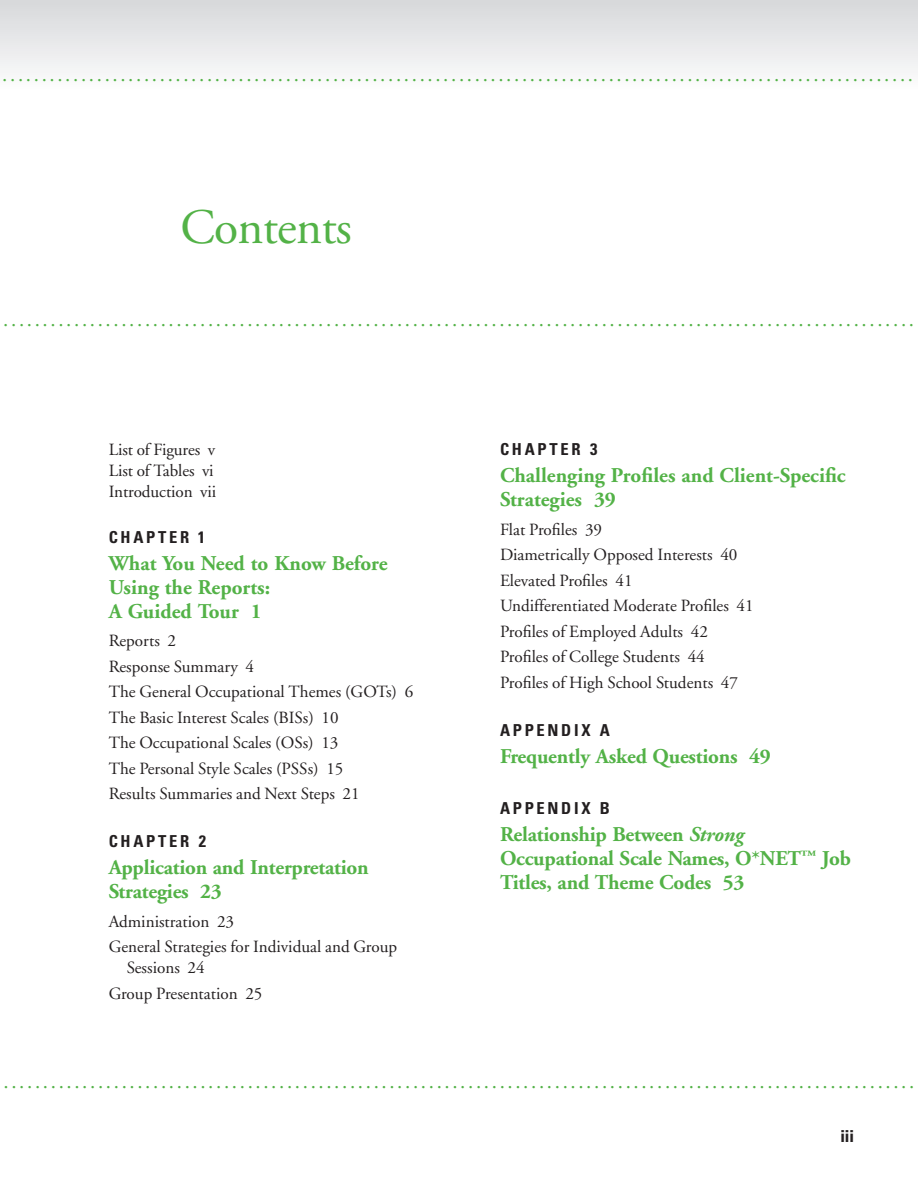
<style>
.page{position:relative;width:918px;height:1188px;background:#fff}
.page>*{position:absolute;margin:0;border:0;box-sizing:border-box;transform-origin:0 0}
.t1{font:49.5px "Adobe Garamond";letter-spacing:-.015em;color:#53b247}
.t2{font:21px "Adobe Garamond";color:#53b247}
.t3{font:700 21px/24px "Adobe Garamond";letter-spacing:-.01em;color:#53b247}
.t4{font:17.1px/25.5px "Adobe Garamond";color:#231f20}
.t5{font:700 condensed 16.5px "Univers";letter-spacing:.165em;color:#231f20}
.t6{font:700 16.5px "Univers";color:#231f20}
.s1{font-style:italic}
</style>
<div class="page">
<div style="left:1px;top:0;width:917px;height:90px;background:linear-gradient(to bottom,#d6d8da,#fcfdfd)"></div>
<p class="t2" style="left:2px;top:66px;width:912px">....................................................................................................................</p>
<h1 class="t1" style="left:181px;top:207px;width:173px">Contents</h1>
<p class="t2" style="left:3px;top:311px;width:912px">....................................................................................................................</p>
<p class="t4" style="left:109px;top:441px;width:109px;line-height:21px">List of Figures v<br>List of Tables vi<br>Introduction vii</p>
<p class="t5" style="left:109px;top:531px;width:98px">CHAPTER 1</p>
<p class="t3" style="left:109px;top:553px;width:280px">What You Need to Know Before<br>Using the Reports:<br>A Guided Tour 1</p>
<p class="t4" style="left:109px;top:630px;width:306px">Reports 2<br>Response Summary 4<br>The General Occupational Themes (GOTs) 6<br>The Basic Interest Scales (BISs) 10<br>The Occupational Scales (OSs) 13<br>The Personal Style Scales (PSSs) 15<br>Results Summaries and Next Steps 21</p>
<p class="t5" style="left:109px;top:836px;width:99px">CHAPTER 2</p>
<p class="t3" style="left:109px;top:858px;width:262px">Application and Interpretation<br>Strategies 23</p>
<p class="t4" style="left:109px;top:910px;width:290px">Administration 23<br>General Strategies for Individual and Group</p>
<p class="t4" style="left:109px;top:957px;width:155px;text-indent:18px">Sessions 24<br>Group Presentation 25</p>
<p class="t5" style="left:500px;top:443px;width:99px">CHAPTER 3</p>
<p class="t3" style="left:500px;top:465px;width:347px">Challenging Profiles and Client-Specific<br>Strategies 39</p>
<p class="t4" style="left:500px;top:518px;width:255px">Flat Profiles 39<br>Diametrically Opposed Interests 40<br>Elevated Profiles 41<br>Undifferentiated Moderate Profiles 41<br>Profiles of Employed Adults 42<br>Profiles of College Students 44<br>Profiles of High School Students 47</p>
<p class="t5" style="left:500px;top:724px;width:111px">APPENDIX A</p>
<p class="t3" style="left:500px;top:746px;width:272px">Frequently Asked Questions 49</p>
<p class="t5" style="left:500px;top:802px;width:111px">APPENDIX B</p>
<p class="t3" style="left:500px;top:824px;width:352px">Relationship Between <span class="s1">Strong<br></span>Occupational Scale Names, O*NET<sup>™</sup> Job<br>Titles, and Theme Codes 53</p>
<p class="t2" style="left:4px;top:1073px;width:912px">....................................................................................................................</p>
<p class="t6" style="left:840px;top:1130px;width:15px">iii</p>
</div>
